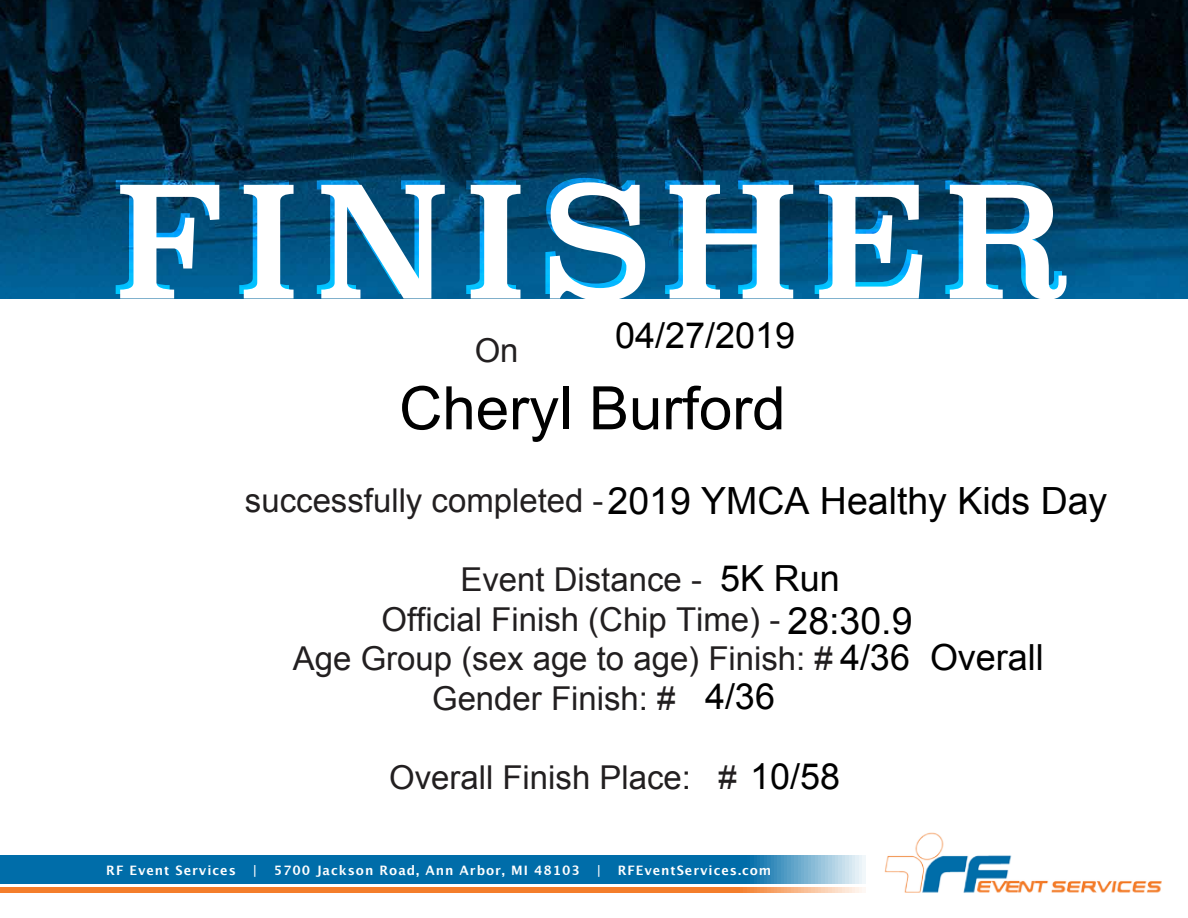
<style>
.page{position:relative;width:1188px;height:918px;background:#fff}
.page>*{position:absolute;margin:0;border:0;box-sizing:border-box;transform-origin:0 0}
.t1{font:153px "Superclarendon";letter-spacing:.1em;color:#fff}
.t2{font:60px "Arial";color:#000}
.t3{font:37.5px "Arial";color:#000}
.t4{font:36px "Arial";color:#000}
.t5{font:32.85px "Arial";color:#221f20}
.t6{font:700 13.05px "Lucida Grande";letter-spacing:.075em;color:#fff}
.s1{font-size:36px;color:#000}
</style>
<div class="page">
<img style="left:0;top:0;width:1188px;height:298px">
<img style="left:884px;top:832px;width:278px;height:61px">
<svg style="left:0;top:856px;width:865px;height:27px;background:#1076ae"></svg>
<svg style="left:0;top:887px;width:865px;height:5px;background:#f48739"></svg>
<h1 class="t1" style="left:110px;top:135px;width:957px">FINISHER</h1>
<p class="t5" style="left:475px;top:328px;width:45px">On</p>
<p class="t4" style="left:615px;top:315px;width:182px">04/27/2019</p>
<h2 class="t2" style="left:399px;top:375px;width:388px">Cheryl Burford</h2>
<p class="t3" style="left:608px;top:480px;width:501px">2019 YMCA Healthy Kids Day</p>
<p class="t5" style="left:245px;top:479px;width:360px">successfully completed -</p>
<p class="t4" style="left:720px;top:558px;width:121px">5K Run</p>
<p class="t5" style="left:460px;top:558px;width:243px">Event Distance -</p>
<p class="t5" style="left:382px;top:598px;width:400px">Official Finish (Chip Time) -</p>
<p class="t5" style="left:293px;top:637px;width:619px">Age Group (sex age to age) Finish: # <span class="s1">4/36</span></p>
<p class="t5" style="left:432px;top:677px;width:245px">Gender Finish: #</p>
<p class="t3" style="left:788px;top:600px;width:127px">28:30.9</p>
<p class="t4" style="left:705px;top:677px;width:72px">4/36</p>
<p class="t5" style="left:389px;top:756px;width:452px">Overall Finish Place: # <span class="s1">10/58</span></p>
<p class="t4" style="left:930px;top:638px;width:115px">Overall</p>
<p class="t6" style="left:106px;top:860px;width:131px">RF Event Services</p>
<p class="t6" style="left:252px;top:860px;width:6px">|</p>
<p class="t6" style="left:274px;top:860px;width:308px">5700 Jackson Road, Ann Arbor, MI 48103</p>
<p class="t6" style="left:596px;top:860px;width:6px">|</p>
<p class="t6" style="left:618px;top:860px;width:155px">RFEventServices.com</p>
</div>
